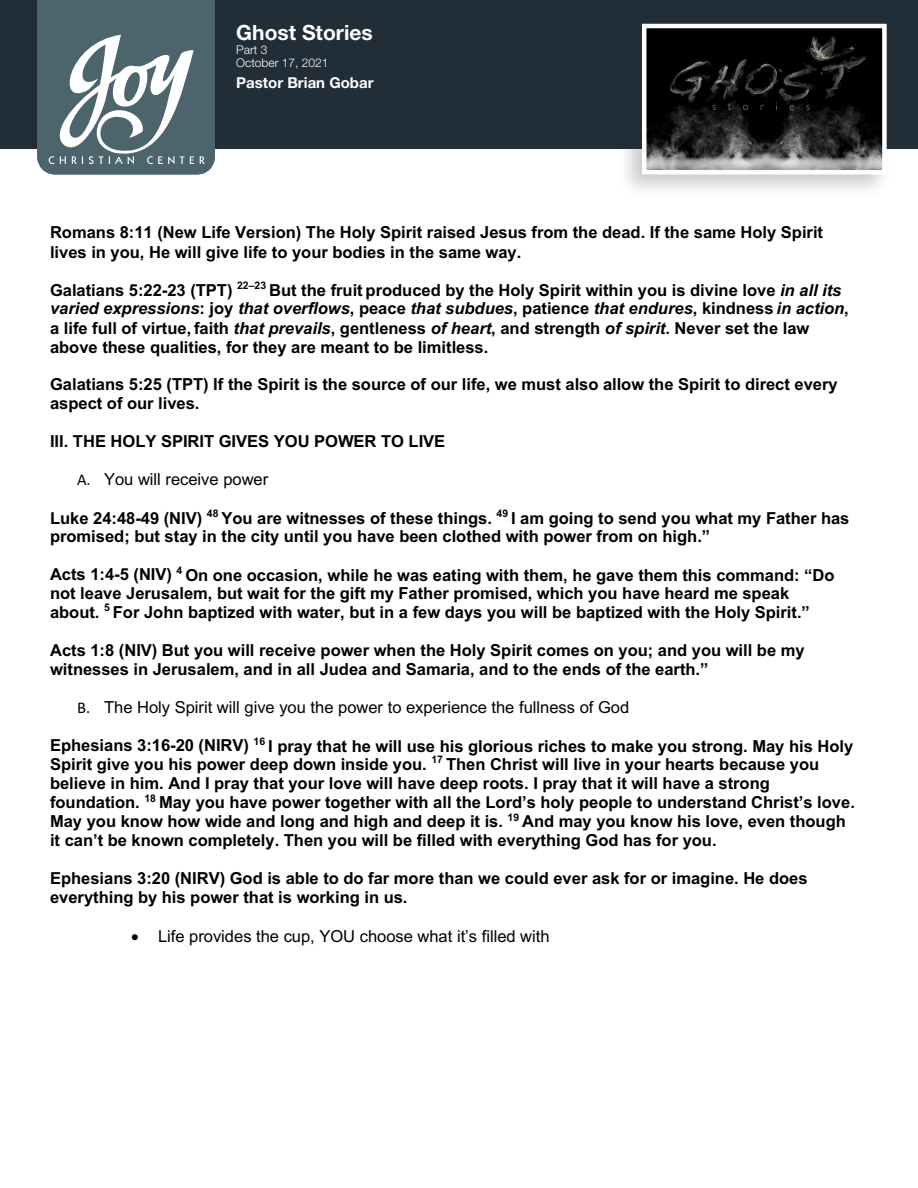
<style>
.page{position:relative;width:918px;height:1188px;background:#fff}
.page>*{position:absolute;margin:0;border:0;box-sizing:border-box;transform-origin:0 0}
.t1{font:700 21px "Helvetica Neue LT";color:#fff}
.t2{font:700 16.5px/18.9px "Arial";color:#000}
.t3{font:16.5px "Arial";color:#000}
.t4{font:700 15px "Helvetica Neue LT";color:#fff}
.t5{font:300 12px/13.5px "Helvetica Neue LT";color:#fff}
.s1{font-style:italic}
.s2{font-family:"Calibri"}
</style>
<div class="page">
<div style="left:0;top:0;width:918px;height:149px;background:#212d37"></div>
<div style="left:617px;top:18px;width:276px;height:181px;background:#212d37;opacity:.25"></div>
<svg style="left:640px;top:22px;width:249px;height:155px;background:#393939"></svg>
<svg style="left:37px;top:0;width:178px;height:174px;background:#6c7f85"></svg>
<p class="t1" style="left:236px;top:20px;width:138px">Ghost Stories</p>
<p class="t5" style="left:236px;top:42px;width:94px">Part 3<br>October 17, 2021</p>
<p class="t4" style="left:236px;top:74px;width:139px">Pastor Brian Gobar</p>
<p class="t2" style="left:50px;top:223px;width:775px">Romans 8:11 (New Life Version) The Holy Spirit raised Jesus from the dead. If the same Holy Spirit lives in you, He will give life to your bodies in the same way.</p>
<p class="t2" style="left:50px;top:281px;width:800px">Galatians 5:22-23 (TPT) <sup>22–23</sup> But the fruit produced by the Holy Spirit within you is divine love <span class="s1">in all its varied expressions</span>: joy <span class="s1">that overflows</span>, peace <span class="s1">that subdues</span>, patience <span class="s1">that endures</span>, kindness <span class="s1">in action</span>, a life full of virtue, faith <span class="s1">that prevails</span>, gentleness <span class="s1">of heart</span>, and strength <span class="s1">of spirit</span>. Never set the law above these qualities, for they are meant to be limitless.</p>
<p class="t2" style="left:50px;top:375px;width:789px">Galatians 5:25 (TPT) If the Spirit is the source of our life, we must also allow the Spirit to direct every aspect of our lives.</p>
<p class="t2" style="left:50px;top:432px;width:397px">III. THE HOLY SPIRIT GIVES YOU POWER TO LIVE</p>
<p class="t3" style="left:77px;top:468px;width:193px"><span class="s2">A.</span> You will receive power</p>
<p class="t2" style="left:50px;top:509px;width:801px">Luke 24:48-49 (NIV) <sup>48</sup> You are witnesses of these things. <sup>49</sup> I am going to send you what my Father has promised; but stay in the city until you have been clothed with power from on high.”</p>
<p class="t2" style="left:50px;top:565px;width:786px">Acts 1:4-5 (NIV) <sup>4</sup> On one occasion, while he was eating with them, he gave them this command: “Do not leave Jerusalem, but wait for the gift my Father promised, which you have heard me speak about. <sup>5</sup> For John baptized with water, but in a few days you will be baptized with the Holy Spirit.”</p>
<p class="t2" style="left:50px;top:641px;width:756px">Acts 1:8 (NIV) But you will receive power when the Holy Spirit comes on you; and you will be my witnesses in Jerusalem, and in all Judea and Samaria, and to the ends of the earth.”</p>
<p class="t3" style="left:77px;top:696px;width:554px"><span class="s2">B.</span> The Holy Spirit will give you the power to experience the fullness of God</p>
<p class="t2" style="left:50px;top:736px;width:806px">Ephesians 3:16-20 (NIRV) <sup>16</sup> I pray that he will use his glorious riches to make you strong. May his Holy Spirit give you his power deep down inside you. <sup>17</sup> Then Christ will live in your hearts because you believe in him. And I pray that your love will have deep roots. I pray that it will have a strong foundation. <sup>18</sup> May you have power together with all the Lord’s holy people to understand Christ’s love.<br>May you know how wide and long and high and deep it is. <sup>19</sup> And may you know his love, even though it can’t be known completely. Then you will be filled with everything God has for you.</p>
<p class="t2" style="left:50px;top:869px;width:759px">Ephesians 3:20 (NIRV) God is able to do far more than we could ever ask for or imagine. He does everything by his power that is working in us.</p>
<p class="t3" style="left:131px;top:925px;width:420px">• Life provides the cup, YOU choose what it’s filled with</p>
</div>
